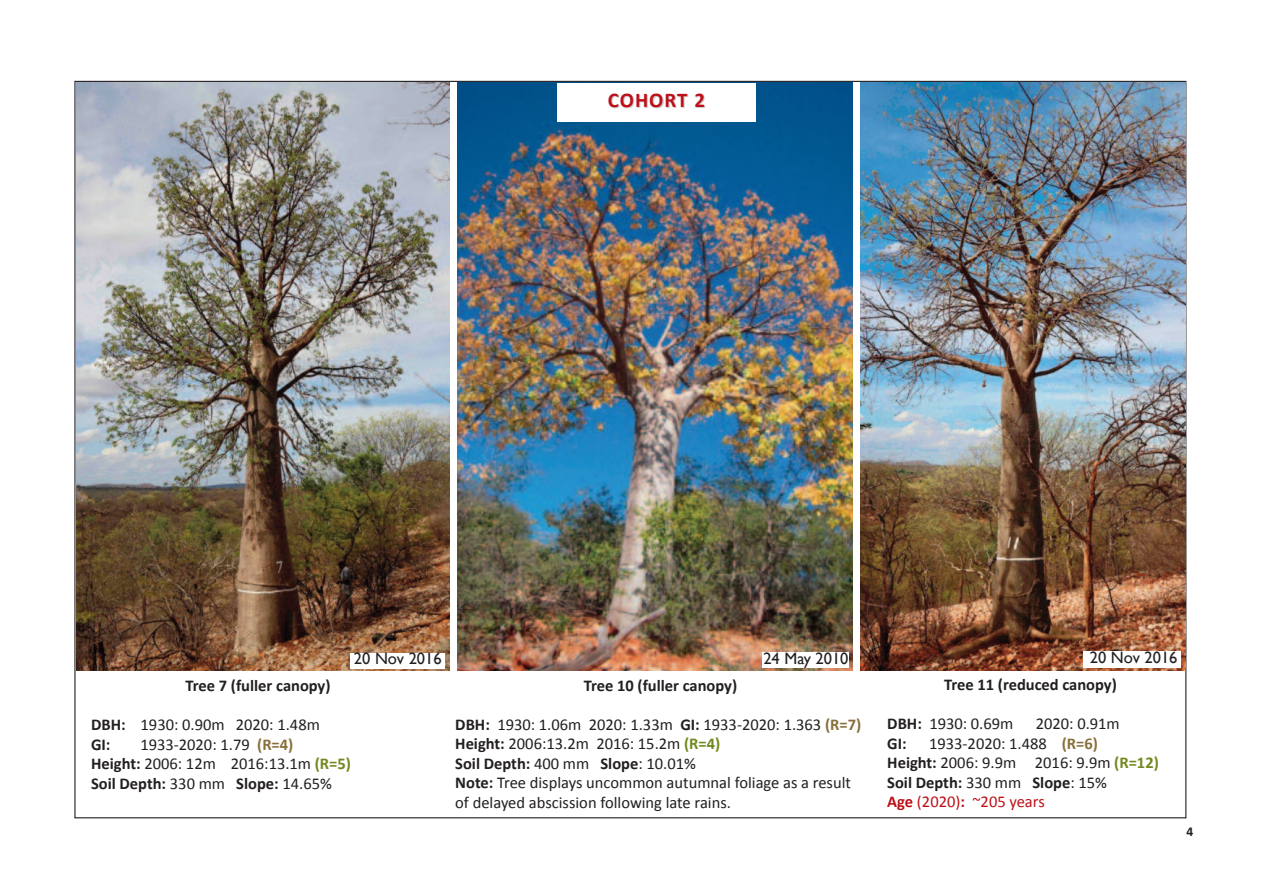
<style>
.page{position:relative;width:1263px;height:893px;background:#fff}
.page>*{position:absolute;margin:0;border:0;box-sizing:border-box;transform-origin:0 0}
.t1{font:700 21px "Calibri";letter-spacing:.05em;color:#bd1018}
.t2{font:16.5px/19.5px "Calibri";color:#231f20}
.t3{font:700 16.5px "Calibri";color:#231f20}
.t4{font:16.5px "Gill Sans";color:#231f20}
.t5{font:700 13.5px "Calibri";color:#231f20}
.s1{font-weight:700}
.s2{font-weight:700;color:#89703b}
.s3{font-weight:700;color:#70891d}
.s4{font-weight:700;color:#bd1018}
.s5{color:#bd1018}
</style>
<div class="page">
<img style="left:77px;top:83px;width:372px;height:587px">
<img style="left:458px;top:83px;width:394px;height:588px">
<div style="left:558px;top:84px;width:198px;height:38px;background:#fff"></div>
<div style="left:763px;top:653px;width:86px;height:15px;background:#fff"></div>
<img style="left:860px;top:82px;width:325px;height:589px">
<div style="left:351px;top:653px;width:94px;height:15px;background:#fff"></div>
<div style="left:1083px;top:652px;width:97px;height:16px;background:#fff"></div>
<p class="t1" style="left:608px;top:87px;width:99px">COHORT 2</p>
<p class="t4" style="left:354px;top:649px;width:89px">20 Nov 2016</p>
<p class="t4" style="left:1090px;top:648px;width:89px">20 Nov 2016</p>
<p class="t4" style="left:763px;top:649px;width:87px">24 May 2010</p>
<p class="t3" style="left:185px;top:676px;width:147px">Tree 7 (fuller canopy)</p>
<p class="t2" style="left:91px;top:715px;width:230px"><span class="s1">DBH:</span> 1930: 0.90m 2020: 1.48m<br><span class="s1">GI:</span></p>
<p class="t2" style="left:91px;top:734px;width:261px;text-indent:49px">1933-2020: 1.79 <span class="s2">(R=4)<br></span><span class="s1">Height:</span> 2006: 12m 2016:13.1m <span class="s3">(R=5)<br></span><span class="s1">Soil Depth:</span> 330 mm <span class="s1">Slope:</span> 14.65%</p>
<p class="t3" style="left:584px;top:675px;width:155px">Tree 10 (fuller canopy)</p>
<p class="t2" style="left:455px;top:714px;width:407px"><span class="s1">DBH:</span> 1930: 1.06m 2020: 1.33m <span class="s1">GI:</span> 1933-2020: 1.363 <span class="s2">(R=7)<br></span><span class="s1">Height:</span> 2006:13.2m 2016: 15.2m <span class="s3">(R=4)<br></span><span class="s1">Soil Depth:</span> 400 mm <span class="s1">Slope</span>: 10.01%<br><span class="s1">Note:</span> Tree displays uncommon autumnal foliage as a result of delayed abscission following late rains.</p>
<p class="t3" style="left:944px;top:674px;width:174px">Tree 11 (reduced canopy)</p>
<p class="t2" style="left:887px;top:714px;width:128px"><span class="s1">DBH:</span> 1930: 0.69m</p>
<p class="t2" style="left:1036px;top:714px;width:86px">2020: 0.91m</p>
<p class="t3" style="left:887px;top:733px;width:21px">GI:</p>
<p class="t2" style="left:887px;top:733px;width:273px;text-indent:42px">1933-2020: 1.488 <span class="s2">(R=6)<br></span><span class="s1">Height:</span> 2006: 9.9m 2016: 9.9m <span class="s3">(R=12)<br></span><span class="s1">Soil Depth:</span> 330 mm <span class="s1">Slope</span>: 15%<br><span class="s4">Age</span> <span class="s5">(2020)</span><span class="s4">:</span> <span class="s5">~205 years</span></p>
<p class="t5" style="left:1186px;top:823px;width:8px">4</p>
</div>
